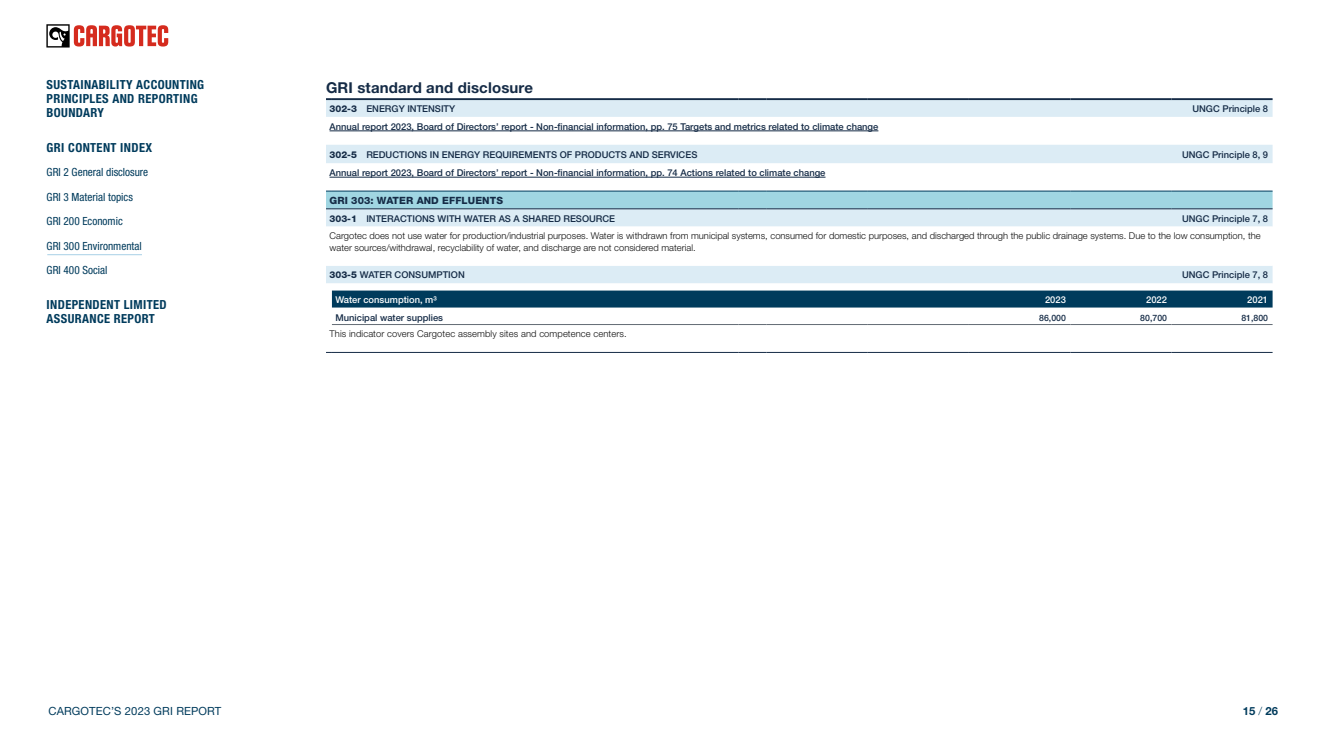
<style>
.page{position:relative;width:1323px;height:745px;background:#fff}
.page>*{position:absolute;margin:0;border:0;box-sizing:border-box;transform-origin:0 0}
.t1{font:700 15px "Helvetica Neue LT Std";letter-spacing:.01em;color:#152b46}
.t2{font:700 condensed 12.5px/13.8px "Helvetica Neue LT Std";letter-spacing:.03em;color:#003b5c}
.t3{font:condensed 11.25px/24.4px "Helvetica Neue LT Std";color:#003b5c}
.t4{font:11.25px "Helvetica Neue LT Std";letter-spacing:.01em;color:#003b5c}
.t5{font:700 11.25px "Helvetica Neue LT Std";color:#003b5c}
.t6{font:800 10px "Helvetica Neue LT Std";letter-spacing:.01em;color:#152b46}
.t7{font:500 9.38px "Helvetica Neue LT Std";color:#152b46}
.t8{font:300 9.38px/11.2px "Helvetica Neue LT Std";color:#0d0d0d}
.t9{font:500 9.38px "Helvetica Neue LT Std";color:#fff}
.t10{font:500 8.75px "Helvetica Neue LT Std";color:#152b46}
.s1{font-weight:800}
.s2{font-weight:300}
</style>
<div class="page">
<svg style="left:46px;top:24px;width:122px;height:23px"></svg>
<svg style="left:326px;top:100px;width:946px;height:63px;fill:#dcecf5"></svg>
<div style="left:326px;top:209px;width:946px;height:17px;background:#dcecf5"></div>
<svg style="left:326px;top:226px;width:946px;height:126px"></svg>
<div style="left:332px;top:290px;width:940px;height:17px;background:#003b5c"></div>
<svg style="left:326px;top:98px;width:6px;height:2px"></svg>
<hr style="left:332px;top:98px;width:406px;height:2px;background:#152b46">
<hr style="left:738px;top:98px;width:29px;height:2px;background:#152b46">
<hr style="left:767px;top:98px;width:101px;height:2px;background:#152b46">
<hr style="left:868px;top:98px;width:101px;height:2px;background:#152b46">
<hr style="left:969px;top:98px;width:101px;height:2px;background:#152b46">
<hr style="left:1070px;top:98px;width:101px;height:2px;background:#152b46">
<hr style="left:1171px;top:98px;width:101px;height:2px;background:#152b46">
<hr style="left:332px;top:352px;width:406px;height:1px;background:#152b46">
<svg style="left:738px;top:352px;width:29px;height:1px"></svg>
<hr style="left:767px;top:352px;width:101px;height:1px;background:#152b46">
<hr style="left:868px;top:352px;width:101px;height:1px;background:#152b46">
<hr style="left:969px;top:352px;width:101px;height:1px;background:#152b46">
<hr style="left:1070px;top:352px;width:101px;height:1px;background:#152b46">
<hr style="left:1171px;top:352px;width:101px;height:1px;background:#152b46">
<hr style="left:332px;top:324px;width:406px;height:1px;background:#636b75">
<svg style="left:738px;top:324px;width:29px;height:1px"></svg>
<hr style="left:767px;top:324px;width:101px;height:1px;background:#636b75">
<hr style="left:868px;top:324px;width:101px;height:1px;background:#636b75">
<hr style="left:969px;top:324px;width:101px;height:1px;background:#636b75">
<hr style="left:1070px;top:324px;width:101px;height:1px;background:#636b75">
<hr style="left:1171px;top:324px;width:101px;height:1px;background:#636b75">
<svg style="left:326px;top:191px;width:946px;height:18px;background:#98cdda"></svg>
<hr style="left:767px;top:208px;width:101px;height:1px;background:#152b46">
<hr style="left:868px;top:208px;width:101px;height:1px;background:#152b46">
<hr style="left:969px;top:208px;width:101px;height:1px;background:#152b46">
<hr style="left:1070px;top:208px;width:101px;height:1px;background:#152b46">
<hr style="left:1171px;top:208px;width:101px;height:1px;background:#152b46">
<hr style="left:330px;top:130px;width:548px;height:1px;background:#152b46">
<hr style="left:330px;top:177px;width:495px;height:1px;background:#152b46">
<hr style="left:47px;top:254px;width:95px;height:1px;background:#b9d9eb">
<h2 class="t2" style="left:47px;top:78px;width:159px">SUSTAINABILITY ACCOUNTING<br>PRINCIPLES AND REPORTING<br>BOUNDARY</h2>
<h2 class="t2" style="left:47px;top:140px;width:107px">GRI CONTENT INDEX</h2>
<p class="t3" style="left:47px;top:160px;width:103px">GRI 2 General disclosure<br>GRI 3 Material topics<br>GRI 200 Economic<br>GRI 300 Environmental<br>GRI 400 Social</p>
<h2 class="t2" style="left:47px;top:297px;width:122px">INDEPENDENT LIMITED<br>ASSURANCE REPORT</h2>
<h1 class="t1" style="left:326px;top:78px;width:208px">GRI standard and disclosure</h1>
<p class="t7" style="left:330px;top:103px;width:127px"><span class="s1">302-3</span> ENERGY INTENSITY</p>
<p class="t7" style="left:1192px;top:103px;width:77px">UNGC Principle 8</p>
<p class="t7" style="left:330px;top:121px;width:550px">Annual report 2023, Board of Directors’ report - Non-financial information, pp. 75 Targets and metrics related to climate change</p>
<p class="t7" style="left:330px;top:149px;width:369px"><span class="s1">302-5</span> REDUCTIONS IN ENERGY REQUIREMENTS OF PRODUCTS AND SERVICES</p>
<p class="t7" style="left:1182px;top:149px;width:88px">UNGC Principle 8, 9</p>
<p class="t7" style="left:330px;top:167px;width:497px">Annual report 2023, Board of Directors’ report - Non-financial information, pp. 74 Actions related to climate change</p>
<p class="t6" style="left:330px;top:194px;width:175px">GRI 303: WATER AND EFFLUENTS</p>
<p class="t7" style="left:330px;top:212px;width:287px"><span class="s1">303-1</span> INTERACTIONS WITH WATER AS A SHARED RESOURCE</p>
<p class="t7" style="left:1182px;top:212px;width:88px">UNGC Principle 7, 8</p>
<p class="t8" style="left:330px;top:230px;width:933px">Cargotec does not use water for production/industrial purposes. Water is withdrawn from municipal systems, consumed for domestic purposes, and discharged through the public drainage systems. Due to the low consumption, the water sources/withdrawal, recyclability of water, and discharge are not considered material.</p>
<p class="t7" style="left:330px;top:269px;width:137px"><span class="s1">303-5</span> WATER CONSUMPTION</p>
<p class="t7" style="left:1182px;top:269px;width:88px">UNGC Principle 7, 8</p>
<p class="t9" style="left:335px;top:294px;width:103px">Water consumption, m³</p>
<p class="t9" style="left:1045px;top:294px;width:22px">2023</p>
<p class="t9" style="left:1146px;top:294px;width:22px">2022</p>
<p class="t9" style="left:1247px;top:294px;width:22px">2021</p>
<p class="t7" style="left:335px;top:311px;width:109px">Municipal water supplies</p>
<p class="t10" style="left:1039px;top:312px;width:28px">86,000</p>
<p class="t10" style="left:1140px;top:312px;width:28px">80,700</p>
<p class="t10" style="left:1241px;top:312px;width:28px">81,800</p>
<p class="t8" style="left:330px;top:328px;width:299px">This indicator covers Cargotec assembly sites and competence centers.</p>
<p class="t4" style="left:48px;top:704px;width:174px">CARGOTEC’S 2023 GRI REPORT</p>
<p class="t5" style="left:1243px;top:703px;width:37px">15 <span class="s2">/</span> 26</p>
</div>
